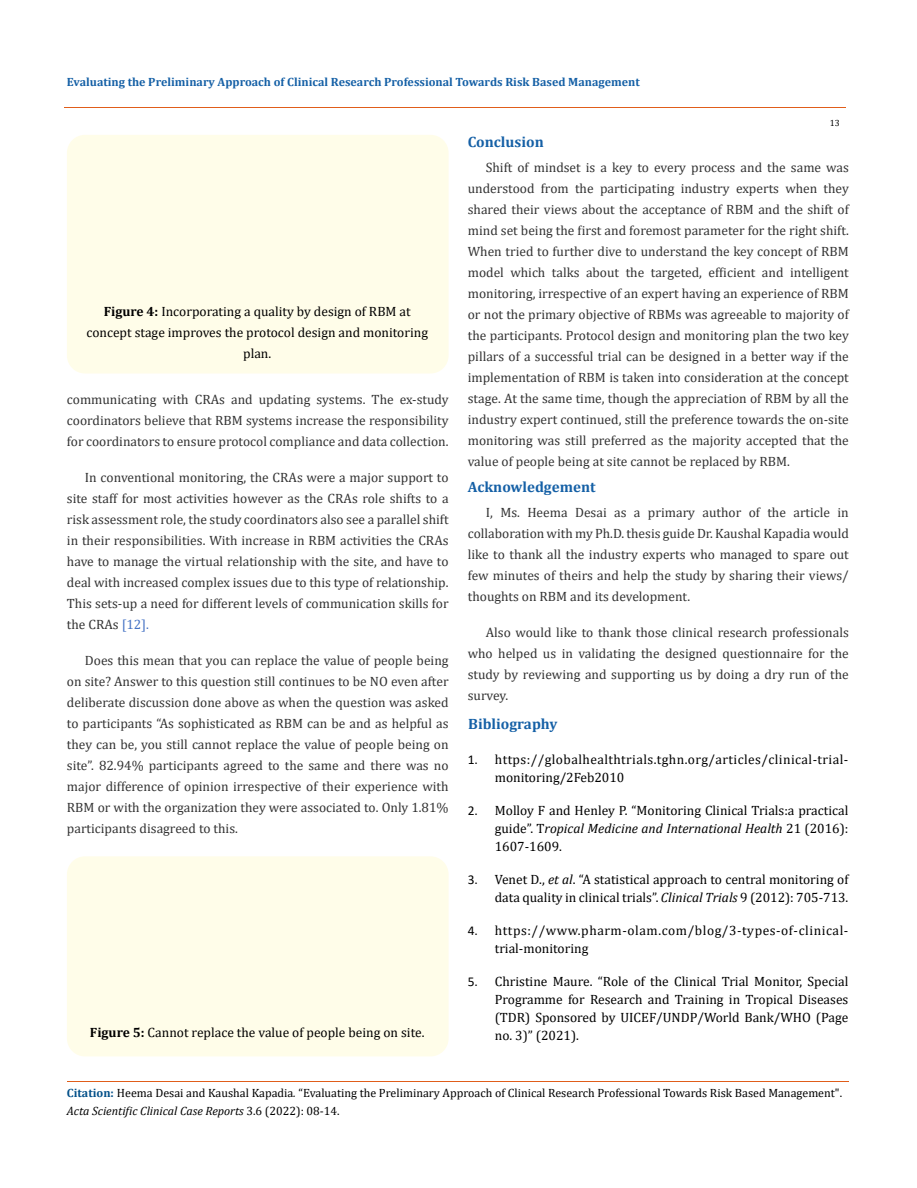
<style>
.page{position:relative;width:917px;height:1188px;background:#fff}
.page>*{position:absolute;margin:0;border:0;box-sizing:border-box;transform-origin:0 0}
.t1{font:700 15px "Cambria";color:#1560a6}
.t2{font:13.5px/21px "Cambria";color:#333;text-align:justify}
.t3{font:13.5px/18px "Cambria";color:#000;text-align:justify}
.t4{font:13.5px/18px "Cambria";letter-spacing:.03em;color:#000}
.t5{font:13.5px/18px "Cambria";letter-spacing:.04em;color:#000}
.t6{font:12px/18px "Cambria";color:#000}
.t7{font:700 12px "Cambria";color:#1560a6}
.t8{font:9px "Cambria";color:#000}
.s1{font-weight:700}
.s2{color:#4472c4}
.s3{font-family:"Calibri"}
.s4{font-style:italic}
.s5{font-weight:700;color:#035089}
</style>
<div class="page">
<div style="left:67px;top:135px;width:381px;height:239px;background:#fffde9;border-radius:18px"></div>
<div style="left:67px;top:856px;width:381px;height:200px;background:#fffde9;border-radius:18px"></div>
<hr style="left:64px;top:108px;width:781px;height:1px;background:#e05d1a">
<hr style="left:67px;top:1082px;width:781px;height:1px;background:#e05d1a">
<p class="t7" style="left:67px;top:73px;width:574px">Evaluating the Preliminary Approach of Clinical Research Professional Towards Risk Based Management</p>
<p class="t8" style="left:829px;top:118px;width:11px">13</p>
<p class="t3" style="left:86px;top:301px;width:343px;line-height:21px;text-align:center"><span class="s1">Figure 4:</span> Incorporating a quality by design of RBM at concept stage improves the protocol design and monitoring plan.</p>
<p class="t2" style="left:67px;top:388px;width:383px">communicating with CRAs and updating systems. The ex-study coordinators believe that RBM systems increase the responsibility for coordinators to ensure protocol compliance and data collection.</p>
<p class="t2" style="left:67px;top:466px;width:383px;text-indent:18px">In conventional monitoring, the CRAs were a major support to site staff for most activities however as the CRAs role shifts to a risk assessment role, the study coordinators also see a parallel shift in their responsibilities. With increase in RBM activities the CRAs have to manage the virtual relationship with the site, and have to deal with increased complex issues due to this type of relationship.<br>This sets-up a need for different levels of communication skills for the CRAs <span class="s2">[12].</span></p>
<p class="t2" style="left:67px;top:649px;width:383px;text-indent:18px">Does this mean that you can replace the value of people being on site? Answer to this question still continues to be NO even after deliberate discussion done above as when the question was asked to participants “As sophisticated as RBM can be and as helpful as they can be, you still cannot replace the value of people being on site”. 82.94% participants agreed to the same and there was no major difference of opinion irrespective of their experience with RBM or with the organization they were associated to. Only 1.81% participants disagreed to this.</p>
<p class="t3" style="left:90px;top:1024px;width:336px"><span class="s1">Figure 5:</span> Cannot replace the value of people being on site.</p>
<p class="t1" style="left:468px;top:131px;width:77px">Conclusion</p>
<p class="t2" style="left:468px;top:157px;width:382px;text-indent:18px">Shift of mindset is a key to every process and the same was understood from the participating industry experts when they shared their views about the acceptance of RBM and the shift of mind set being the first and foremost parameter for the right shift.<br>When tried to further dive to understand the key concept of RBM model which talks about the targeted, efficient and intelligent monitoring, irrespective of an expert having an experience of RBM or not the primary objective of RBMs was agreeable to majority of the participants. Protocol design and monitoring plan the two key pillars of a successful trial can be designed in a better way if the implementation of RBM is taken into consideration at the concept stage. At the same time, though the appreciation of RBM by all the industry expert continued, still the preference towards the on-site monitoring was still preferred as the majority accepted that the value of people being at site cannot be replaced by RBM.</p>
<p class="t1" style="left:468px;top:476px;width:129px">Acknowledgement</p>
<p class="t2" style="left:468px;top:502px;width:382px;text-indent:18px">I, Ms. Heema Desai as a primary author of the article in collaboration with my Ph.D. thesis guide Dr. Kaushal Kapadia would like to thank all the industry experts who managed to spare out few minutes of theirs and help the study by sharing their views/ thoughts on RBM and its development.</p>
<p class="t2" style="left:468px;top:622px;width:382px;text-indent:18px">Also would like to thank those clinical research professionals who helped us in validating the designed questionnaire for the study by reviewing and supporting us by doing a dry run of the survey.</p>
<p class="t1" style="left:468px;top:713px;width:91px">Bibliography</p>
<p class="t4" style="left:495px;top:750px;width:355px;text-indent:-27px"><span class="s3">1.</span> https://globalhealthtrials.tghn.org/articles/clinical-trial&shy;monitoring/2Feb2010</p>
<p class="t3" style="left:495px;top:801px;width:355px;text-indent:-27px"><span class="s3">2.</span> Molloy F and Henley P. “Monitoring Clinical Trials:a practical guide”. T<span class="s4">ropical Medicine and International Health</span> 21 (2016):<br>1607-1609.</p>
<p class="t3" style="left:468px;top:870px;width:382px;text-align:right"><span class="s3">3.</span> Venet D., <span class="s4">et al</span>. “A statistical approach to central monitoring of data quality in clinical trials”. <span class="s4">Clinical Trials</span> 9 (2012): 705-713.</p>
<p class="t5" style="left:495px;top:921px;width:355px;text-indent:-27px"><span class="s3">4.</span> https://www.pharm-olam.com/blog/3-types-of-clinical&shy;trial-monitoring</p>
<p class="t3" style="left:495px;top:972px;width:355px;text-indent:-27px"><span class="s3">5.</span> Christine Maure. “Role of the Clinical Trial Monitor, Special Programme for Research and Training in Tropical Diseases (TDR) Sponsored by UICEF/UNDP/World Bank/WHO (Page no. 3)” (2021).</p>
<p class="t6" style="left:67px;top:1084px;width:776px"><span class="s5">Citation:</span> Heema Desai and Kaushal Kapadia<span class="s4">.</span> “Evaluating the Preliminary Approach of Clinical Research Professional Towards Risk Based Management".<br><span class="s4">Acta Scientific Clinical Case Reports</span> 3.6 (2022): 08-14.</p>
</div>
